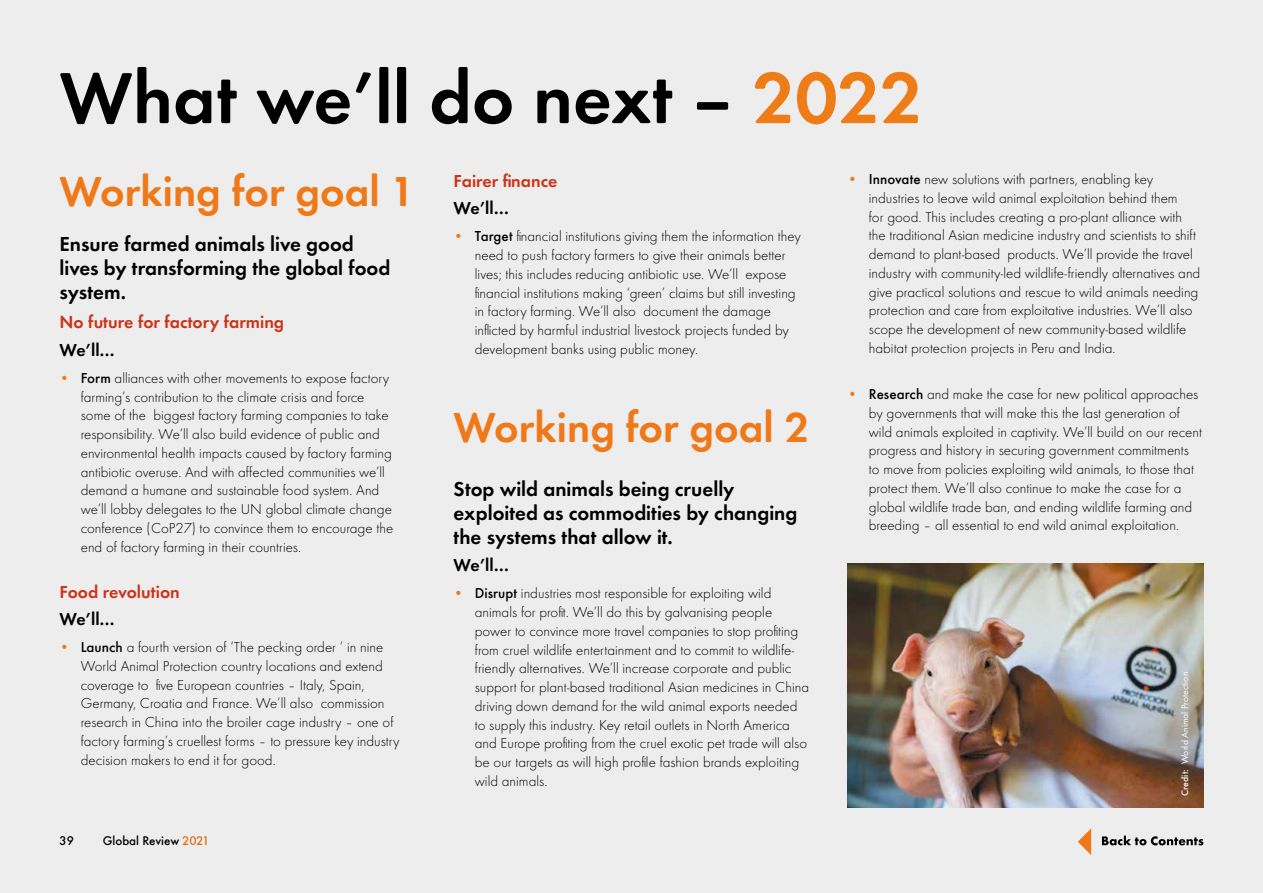
<style>
.page{position:relative;width:1263px;height:893px;background:#ededed}
.page>*{position:absolute;margin:0;border:0;box-sizing:border-box;transform-origin:0 0}
.t1{font:600 75px "Futura Round";color:#000}
.t2{font:600 43.5px "Futura Round";color:#ef7918}
.t3{font:600 21px/24px "Futura Round";color:#000}
.t4{font:600 18px "Futura Round";color:#cc3417}
.t5{font:600 18px "Futura Round";letter-spacing:-.02em;color:#000}
.t6{font:300 15px/18.8px "Futura Round";color:#000}
.t7{font:500 13.2px "Futura Round";color:#000}
.t8{font:9.75px "Futura Round";color:#fff}
.s1{color:#ef7d17}
.s2{color:#ef7918}
.s3{font-weight:500}
</style>
<div class="page">
<img style="left:847px;top:563px;width:356px;height:245px">
<svg style="left:1102px;top:836px;width:101px;height:9px"></svg>
<svg style="left:1078px;top:828px;width:13px;height:27px"></svg>
<h1 class="t1" style="left:60px;top:42px;width:865px">What we’ll do next ‒ <span class="s1">2022</span></h1>
<h2 class="t2" style="left:60px;top:159px;width:357px">Working for goal 1</h2>
<h3 class="t3" style="left:60px;top:230px;width:332px">Ensure farmed animals live good lives by transforming the global food system.</h3>
<p class="t4" style="left:60px;top:309px;width:226px">No future for factory farming</p>
<p class="t5" style="left:60px;top:336px;width:57px">We’ll…</p>
<p class="t6" style="left:81px;top:368px;width:314px;text-indent:-21px"><span class="s2">•</span> <span class="s3">Form</span> alliances with other movements to expose factory farming’s contribution to the climate crisis and force some of the biggest factory farming companies to take responsibility. We’ll also build evidence of public and environmental health impacts caused by factory farming antibiotic overuse. And with affected communities we’ll demand a humane and sustainable food system. And we’ll lobby delegates to the UN global climate change conference (CoP27) to convince them to encourage the end of factory farming in their countries.</p>
<p class="t4" style="left:60px;top:578px;width:122px">Food revolution</p>
<p class="t5" style="left:60px;top:605px;width:57px">We’ll…</p>
<p class="t6" style="left:81px;top:637px;width:320px;text-indent:-21px"><span class="s2">•</span> <span class="s3">Launch</span> a fourth version of ‘The pecking order ’ in nine World Animal Protection country locations and extend coverage to five European countries – Italy, Spain, Germany, Croatia and France. We’ll also commission research in China into the broiler cage industry – one of factory farming’s cruellest forms – to pressure key industry decision makers to end it for good.</p>
<p class="t7" style="left:60px;top:831px;width:16px">39</p>
<p class="t7" style="left:103px;top:831px;width:107px">Global Review <span class="s2">2021</span></p>
<p class="t4" style="left:454px;top:167px;width:105px">Fairer finance</p>
<p class="t5" style="left:454px;top:194px;width:57px">We’ll…</p>
<p class="t6" style="left:475px;top:226px;width:328px;text-indent:-21px"><span class="s2">•</span> <span class="s3">Target</span> financial institutions giving them the information they need to push factory farmers to give their animals better lives; this includes reducing antibiotic use. We’ll expose financial institutions making ‘green’ claims but still investing in factory farming. We’ll also document the damage inflicted by harmful industrial livestock projects funded by development banks using public money.</p>
<h2 class="t2" style="left:454px;top:395px;width:357px">Working for goal 2</h2>
<h3 class="t3" style="left:454px;top:475px;width:345px">Stop wild animals being cruelly exploited as commodities by changing the systems that allow it.</h3>
<p class="t5" style="left:454px;top:552px;width:57px">We’ll…</p>
<p class="t6" style="left:475px;top:583px;width:336px;text-indent:-21px"><span class="s2">•</span> <span class="s3">Disrupt</span> industries most responsible for exploiting wild animals for profit. We’ll do this by galvanising people power to convince more travel companies to stop profiting from cruel wildlife entertainment and to commit to wildlife&shy;friendly alternatives. We’ll increase corporate and public support for plant-based traditional Asian medicines in China driving down demand for the wild animal exports needed to supply this industry. Key retail outlets in North America and Europe profiting from the cruel exotic pet trade will also be our targets as will high profile fashion brands exploiting wild animals.</p>
<p class="t6" style="left:869px;top:169px;width:333px;text-indent:-21px"><span class="s2">•</span> <span class="s3">Innovate</span> new solutions with partners, enabling key industries to leave wild animal exploitation behind them<br>for good. This includes creating a pro-plant alliance with the traditional Asian medicine industry and scientists to shift demand to plant-based products. We’ll provide the travel industry with community-led wildlife-friendly alternatives and give practical solutions and rescue to wild animals needing protection and care from exploitative industries. We’ll also scope the development of new community-based wildlife habitat protection projects in Peru and India.</p>
<p class="t6" style="left:869px;top:384px;width:335px;text-indent:-21px"><span class="s2">•</span> <span class="s3">Research</span> and make the case for new political approaches by governments that will make this the last generation of wild animals exploited in captivity. We’ll build on our recent progress and history in securing government commitments to move from policies exploiting wild animals, to those that protect them. We’ll also continue to make the case for a global wildlife trade ban, and ending wildlife farming and breeding – all essential to end wild animal exploitation.</p>
<p class="t8" style="left:1178px;top:796px;width:125px;rotate:-90deg"><span class="s3">Credit:</span> World Animal Protection</p>
</div>
